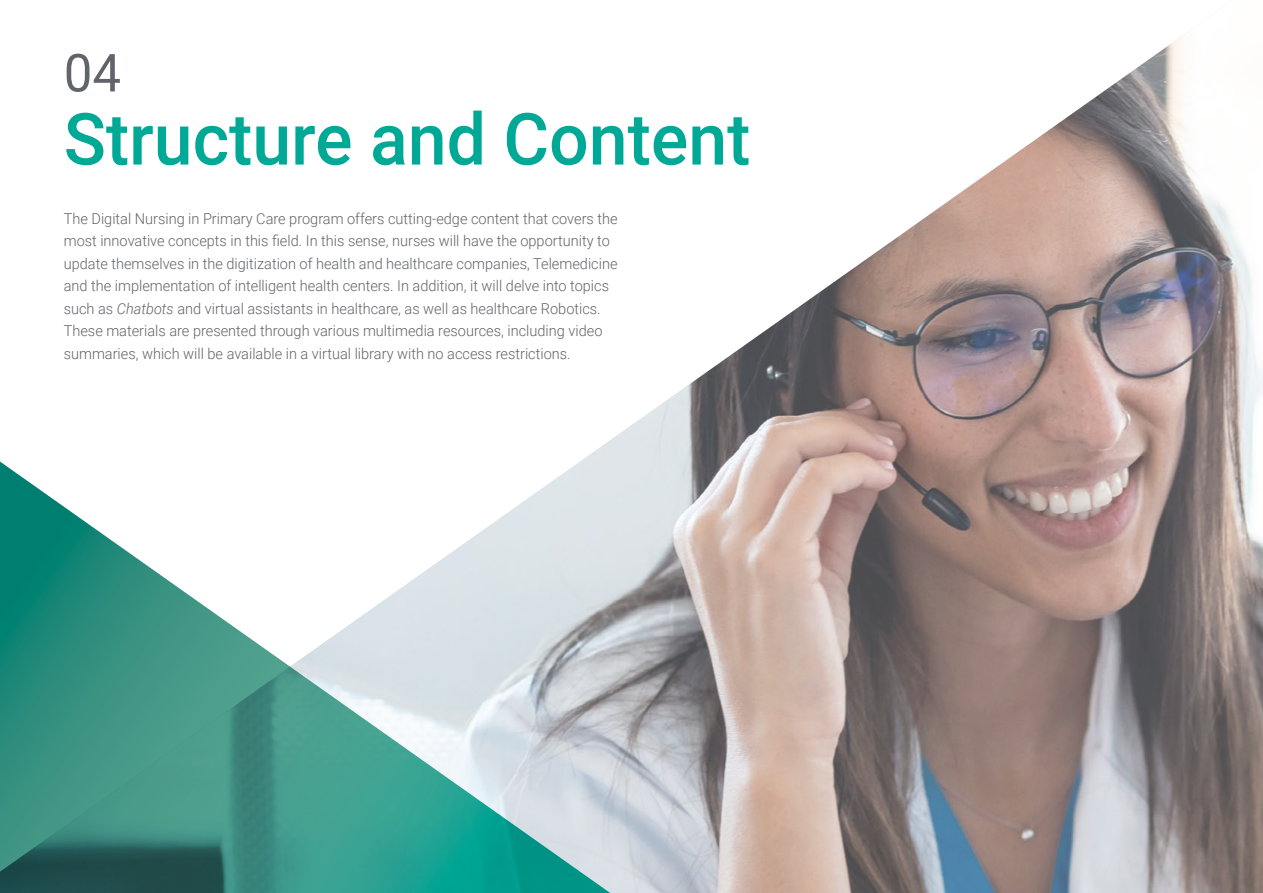
<style>
.page{position:relative;width:1263px;height:893px;background:#fff}
.page>*{position:absolute;margin:0;border:0;box-sizing:border-box;transform-origin:0 0}
.t1{font:500 72px "Roboto";color:#00a996}
.t2{font:52.5px "Roboto";color:#61646a}
.t3{font:300 15px/22.5px "Roboto";color:#61646a}
.s1{font-style:italic}
</style>
<div class="page">
<img style="left:602px;top:34px;width:661px;height:859px">
<svg style="left:0;top:446px;width:640px;height:447px"></svg>
<h2 class="t2" style="left:64px;top:36px;width:59px">04</h2>
<h1 class="t1" style="left:64px;top:89px;width:688px">Structure and Content</h1>
<p class="t3" style="left:64px;top:207px;width:555px">The Digital Nursing in Primary Care program offers cutting-edge content that covers the most innovative concepts in this field. In this sense, nurses will have the opportunity to update themselves in the digitization of health and healthcare companies, Telemedicine and the implementation of intelligent health centers. In addition, it will delve into topics such as <span class="s1">Chatbots</span> and virtual assistants in healthcare, as well as healthcare Robotics.<br>These materials are presented through various multimedia resources, including video summaries, which will be available in a virtual library with no access restrictions.</p>
</div>
